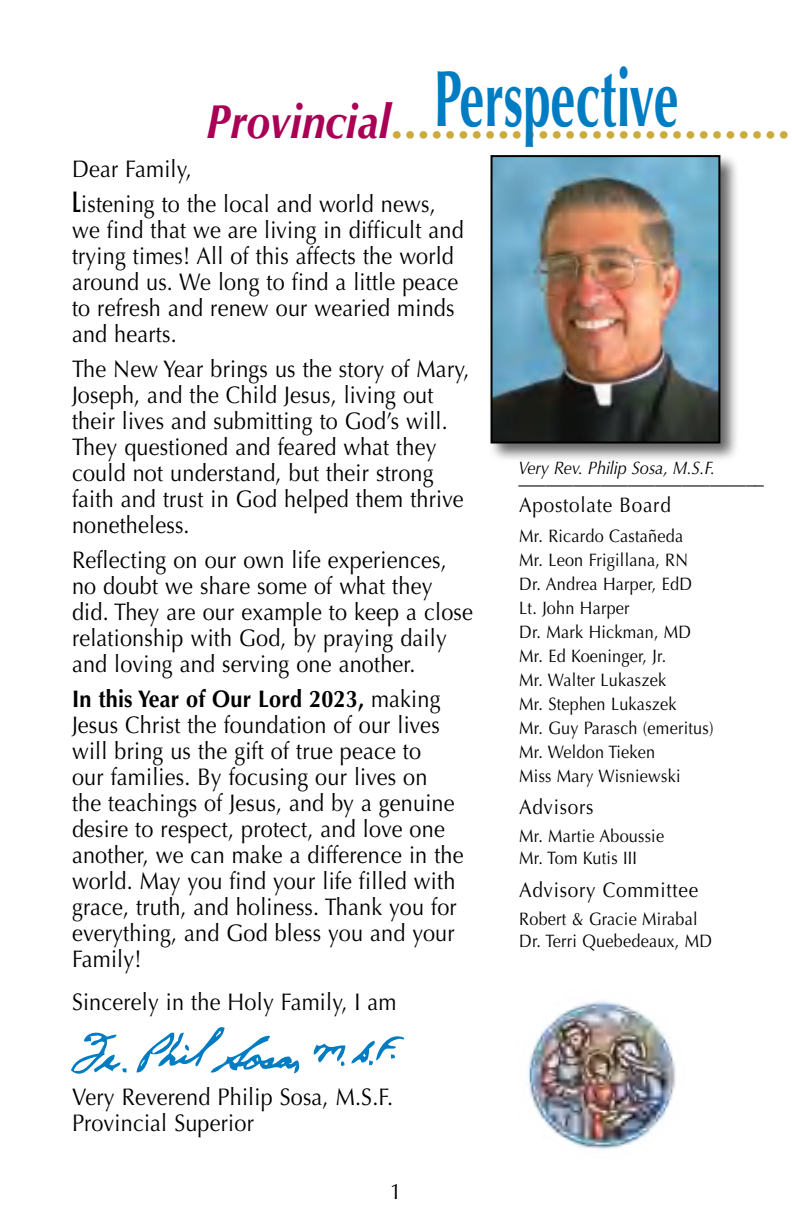
<style>
.page{position:relative;width:792px;height:1224px;background:#fff}
.page>*{position:absolute;margin:0;border:0;box-sizing:border-box;transform-origin:0 0}
.t1{font:700 80px "Optima";color:#007cc3;scale:.62 1}
.t2{font:italic 700 48px "Optima";color:#cbab40}
.t3{font:24px/26px "Optima";letter-spacing:.01em;color:#000;scale:.9 1}
.t4{font:22px "Optima";color:#000}
.t5{font:21px "Optima";letter-spacing:.04em;color:#000;scale:.9 1}
.t6{font:italic 20px "Optima";color:#000;scale:.92 1}
.t7{font:18px/24px "Optima";letter-spacing:.015em;color:#000;scale:.9 1}
.t8{font:italic 18px "Optima";letter-spacing:-.005em;color:#000;scale:.91 1}
.s1{color:#a90056}
.s2{font-weight:700;font-size:30px}
.s3{font-weight:700}
</style>
<div class="page">
<img style="left:527px;top:1000px;width:149px;height:150px">
<div style="left:488px;top:153px;width:252px;height:310px;background:#000;opacity:.6"></div>
<img style="left:494px;top:158px;width:223px;height:283px">
<div style="left:491px;top:155px;width:229px;height:289px;border:2px solid #000"></div>
<svg style="left:351px;top:1036px;width:53px;height:30px"></svg>
<svg style="left:313px;top:1044px;width:32px;height:22px"></svg>
<svg style="left:71px;top:1032px;width:55px;height:42px"></svg>
<svg style="left:136px;top:1027px;width:164px;height:47px"></svg>
<h1 class="t1" style="left:434px;top:52px;width:396px">Perspective</h1>
<h2 class="t2" style="left:206px;top:93px;width:587px"><span class="s1">Provincial</span>..............................</h2>
<p class="t3" style="left:72px;top:152px;width:406px;line-height:35px">Dear Family,<br><span class="s2">L</span>istening to the local and world news,</p>
<p class="t3" style="left:72px;top:217px;width:437px">we find that we are living in difficult and trying times! All of this affects the world around us. We long to find a little peace to refresh and renew our wearied minds and hearts.</p>
<p class="t3" style="left:72px;top:356px;width:443px">The New Year brings us the story of Mary, Joseph, and the Child Jesus, living out their lives and submitting to God’s will.<br>They questioned and feared what they could not understand, but their strong faith and trust in God helped them thrive nonetheless.</p>
<p class="t3" style="left:72px;top:547px;width:447px">Reflecting on our own life experiences, no doubt we share some of what they did. They are our example to keep a close relationship with God, by praying daily and loving and serving one another.</p>
<p class="t3" style="left:72px;top:686px;width:437px"><span class="s3">In this Year of Our Lord 2023,</span> making Jesus Christ the foundation of our lives will bring us the gift of true peace to<br>our families. By focusing our lives on<br>the teachings of Jesus, and by a genuine desire to respect, protect, and love one another, we can make a difference in the world. May you find your life filled with grace, truth, and holiness. Thank you for everything, and God bless you and your Family!</p>
<p class="t3" style="left:72px;top:989px;width:362px">Sincerely in the Holy Family, I am</p>
<p class="t3" style="left:72px;top:1084px;width:358px">Very Reverend Philip Sosa, M.S.F.<br>Provincial Superior</p>
<p class="t4" style="left:390px;top:1179px;width:14px">1</p>
<p class="t8" style="left:518px;top:458px;width:218px">Very Rev. Philip Sosa, M.S.F.</p>
<p class="t6" style="left:518px;top:465px;width:268px">___________________________</p>
<p class="t5" style="left:519px;top:493px;width:170px">Apostolate Board</p>
<p class="t7" style="left:519px;top:525px;width:217px">Mr. Ricardo Castañeda<br>Mr. Leon Frigillana, RN<br>Dr. Andrea Harper, EdD<br>Lt. John Harper<br>Dr. Mark Hickman, MD<br>Mr. Ed Koeninger, Jr.<br>Mr. Walter Lukaszek<br>Mr. Stephen Lukaszek<br>Mr. Guy Parasch (emeritus)<br>Mr. Weldon Tieken<br>Miss Mary Wisniewski</p>
<p class="t5" style="left:519px;top:795px;width:84px">Advisors</p>
<p class="t7" style="left:519px;top:826px;width:162px;line-height:22px">Mr. Martie Aboussie<br>Mr. Tom Kutis III</p>
<p class="t5" style="left:519px;top:878px;width:200px">Advisory Committee</p>
<p class="t7" style="left:519px;top:909px;width:216px;line-height:22px">Robert &amp; Gracie Mirabal<br>Dr. Terri Quebedeaux, MD</p>
</div>
